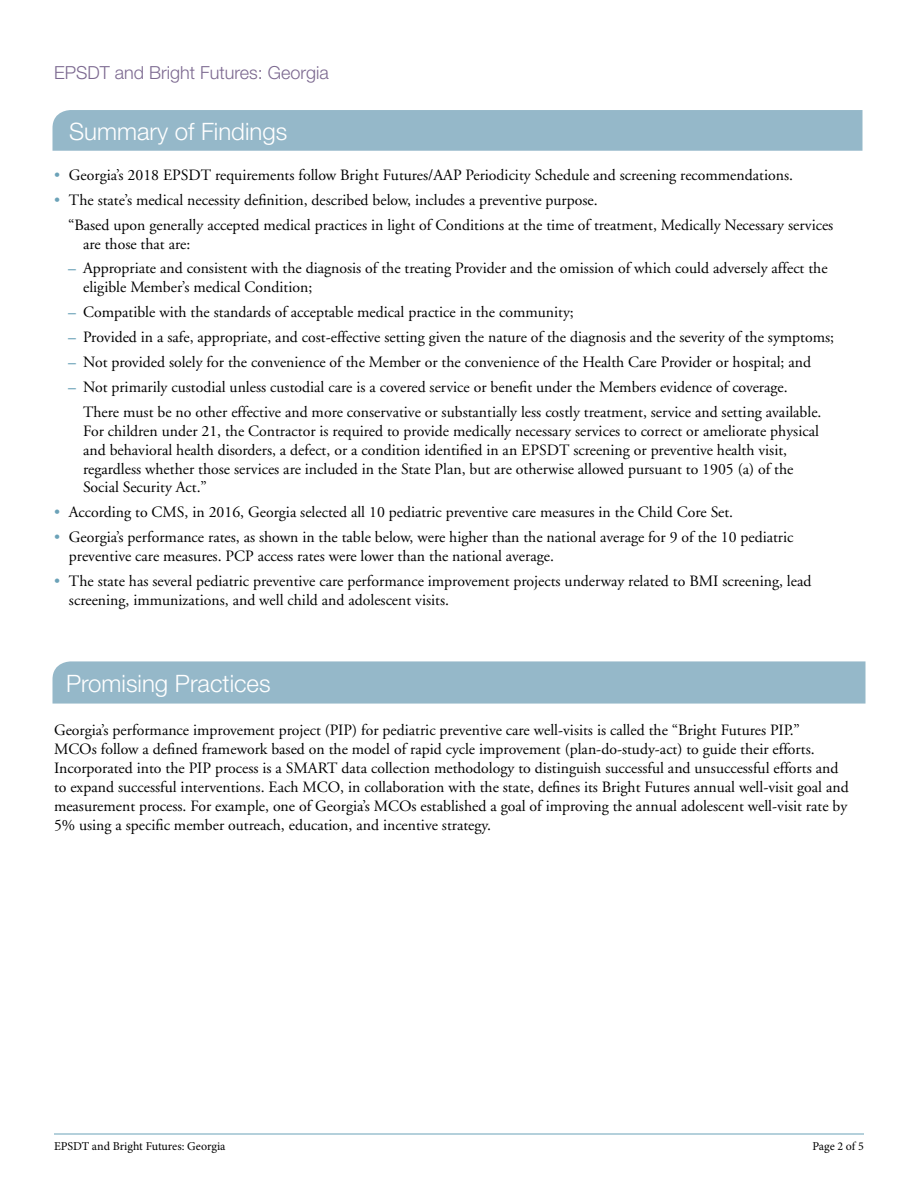
<style>
.page{position:relative;width:918px;height:1188px;background:#fff}
.page>*{position:absolute;margin:0;border:0;box-sizing:border-box;transform-origin:0 0}
.t1{font:300 24px "Helvetica Neue";color:#fff}
.t2{font:300 18px "Helvetica Neue";color:#7c6990}
.t3{font:15.75px/18.9px "Adobe Garamond";color:#000}
.t4{font:12px "Minion Pro";letter-spacing:-.005em;color:#000}
.s1{color:#6ba2b8}
.s2{font-weight:700;color:#6ba2b8}
</style>
<div class="page">
<hr style="left:54px;top:1134px;width:810px;height:1px;background:#6ba2b8">
<div style="left:52px;top:110px;width:810px;height:41px;background:#95b8c9"></div>
<div style="left:52px;top:661px;width:814px;height:43px;background:#95b8c9"></div>
<p class="t2" style="left:54px;top:62px;width:276px">EPSDT and Bright Futures: Georgia</p>
<h1 class="t1" style="left:69px;top:117px;width:220px">Summary of Findings</h1>
<p class="t3" style="left:54px;top:166px;width:741px"><span class="s1">•</span> Georgia’s 2018 EPSDT requirements follow Bright Futures/AAP Periodicity Schedule and screening recommendations.</p>
<p class="t3" style="left:68px;top:188px;width:767px;line-height:24.9px;text-indent:-14px"><span class="s1">•</span> The state’s medical necessity definition, described below, includes a preventive purpose.<br>“Based upon generally accepted medical practices in light of Conditions at the time of treatment, Medically Necessary services</p>
<p class="t3" style="left:83px;top:235px;width:109px">are those that are:</p>
<p class="t3" style="left:83px;top:259px;width:746px;text-indent:-15px"><span class="s2">–</span> Appropriate and consistent with the diagnosis of the treating Provider and the omission of which could adversely affect the eligible Member’s medical Condition;</p>
<p class="t3" style="left:68px;top:303px;width:507px"><span class="s2">–</span> Compatible with the standards of acceptable medical practice in the community;</p>
<p class="t3" style="left:68px;top:328px;width:768px"><span class="s2">–</span> Provided in a safe, appropriate, and cost-effective setting given the nature of the diagnosis and the severity of the symptoms;</p>
<p class="t3" style="left:68px;top:353px;width:744px"><span class="s2">–</span> Not provided solely for the convenience of the Member or the convenience of the Health Care Provider or hospital; and</p>
<p class="t3" style="left:83px;top:375px;width:740px;line-height:24.9px;text-indent:-15px"><span class="s2">–</span> Not primarily custodial unless custodial care is a covered service or benefit under the Members evidence of coverage.<br>There must be no other effective and more conservative or substantially less costly treatment, service and setting available.</p>
<p class="t3" style="left:83px;top:422px;width:737px">For children under 21, the Contractor is required to provide medically necessary services to correct or ameliorate physical and behavioral health disorders, a defect, or a condition identified in an EPSDT screening or preventive health visit, regardless whether those services are included in the State Plan, but are otherwise allowed pursuant to 1905 (a) of the Social Security Act.”</p>
<p class="t3" style="left:54px;top:503px;width:681px"><span class="s1">•</span> According to CMS, in 2016, Georgia selected all 10 pediatric preventive care measures in the Child Core Set.</p>
<p class="t3" style="left:69px;top:528px;width:726px;text-indent:-15px"><span class="s1">•</span> Georgia’s performance rates, as shown in the table below, were higher than the national average for 9 of the 10 pediatric preventive care measures. PCP access rates were lower than the national average.</p>
<p class="t3" style="left:69px;top:572px;width:744px;text-indent:-15px"><span class="s1">•</span> The state has several pediatric preventive care performance improvement projects underway related to BMI screening, lead screening, immunizations, and well child and adolescent visits.</p>
<h1 class="t1" style="left:66px;top:668px;width:206px">Promising Practices</h1>
<p class="t3" style="left:54px;top:721px;width:796px">Georgia’s performance improvement project (PIP) for pediatric preventive care well-visits is called the “Bright Futures PIP.”<br>MCOs follow a defined framework based on the model of rapid cycle improvement (plan-do-study-act) to guide their efforts.<br>Incorporated into the PIP process is a SMART data collection methodology to distinguish successful and unsuccessful efforts and to expand successful interventions. Each MCO, in collaboration with the state, defines its Bright Futures annual well-visit goal and measurement process. For example, one of Georgia’s MCOs established a goal of improving the annual adolescent well-visit rate by 5% using a specific member outreach, education, and incentive strategy.</p>
<p class="t4" style="left:54px;top:1138px;width:173px">EPSDT and Bright Futures: Georgia</p>
<p class="t4" style="left:812px;top:1138px;width:53px">Page 2 of 5</p>
</div>
